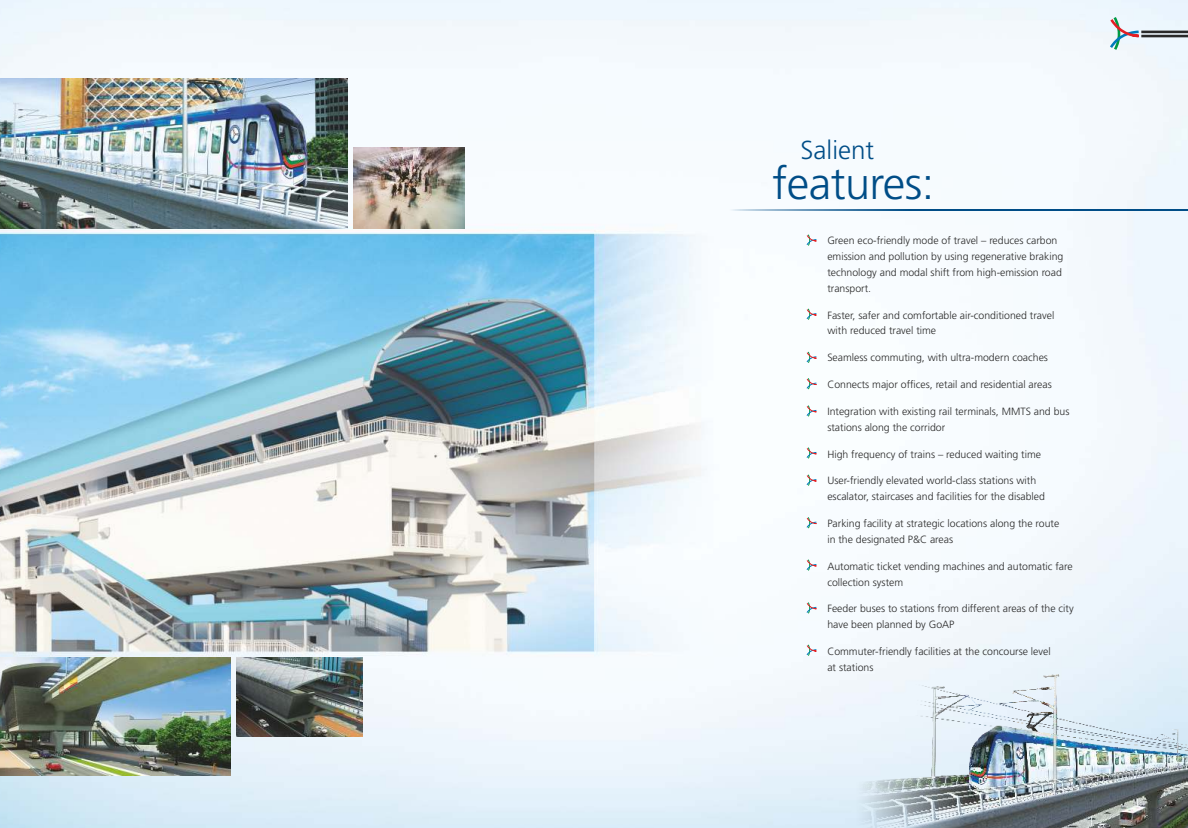
<style>
.page{position:relative;width:1188px;height:828px;background:#fff}
.page>*{position:absolute;margin:0;border:0;box-sizing:border-box;transform-origin:0 0}
.t1{font:300 45px "Frutiger LT Pro";letter-spacing:-.015em;color:#004d87}
.t2{font:300 26px "Frutiger LT Pro";color:#004d87}
.t3{font:300 10.5px/15.8px "Frutiger LT Pro";color:#292929}
</style>
<div class="page">
<img style="left:0;top:0;width:1188px;height:828px">
<img style="left:857px;top:675px;width:331px;height:153px">
<hr style="left:1141px;top:30px;width:47px;height:3px;background:#292929">
<hr style="left:1141px;top:35px;width:47px;height:2px;background:#292929">
<svg style="left:1107px;top:14px;width:34px;height:39px"></svg>
<img style="left:0;top:78px;width:348px;height:151px">
<img style="left:0;top:658px;width:231px;height:117px">
<svg style="left:433px;top:234px;width:384px;height:74px"></svg>
<img style="left:433px;top:308px;width:384px;height:87px">
<svg style="left:433px;top:404px;width:384px;height:14px"></svg>
<svg style="left:433px;top:446px;width:384px;height:14px"></svg>
<svg style="left:433px;top:474px;width:384px;height:13px"></svg>
<svg style="left:433px;top:516px;width:384px;height:13px"></svg>
<svg style="left:433px;top:558px;width:384px;height:14px"></svg>
<svg style="left:433px;top:601px;width:384px;height:14px"></svg>
<svg style="left:433px;top:644px;width:384px;height:13px"></svg>
<hr style="left:723px;top:209px;width:465px;height:1px;background:#004d87">
<img style="left:354px;top:148px;width:110px;height:81px">
<img style="left:236px;top:658px;width:126px;height:78px">
<h2 class="t2" style="left:801px;top:140px;width:75px">Salient</h2>
<h1 class="t1" style="left:773px;top:165px;width:163px">features:</h1>
<p class="t3" style="left:827px;top:234px;width:238px">Green eco-friendly mode of travel – reduces carbon emission and pollution by using regenerative braking technology and modal shift from high-emission road transport.</p>
<p class="t3" style="left:827px;top:308px;width:229px">Faster, safer and comfortable air-conditioned travel with reduced travel time</p>
<p class="t3" style="left:827px;top:351px;width:222px">Seamless commuting, with ultra-modern coaches</p>
<p class="t3" style="left:827px;top:378px;width:226px">Connects major offices, retail and residential areas</p>
<p class="t3" style="left:827px;top:404px;width:244px">Integration with existing rail terminals, MMTS and bus stations along the corridor</p>
<p class="t3" style="left:827px;top:447px;width:215px">High frequency of trains – reduced waiting time</p>
<p class="t3" style="left:827px;top:474px;width:219px">User-friendly elevated world-class stations with escalator, staircases and facilities for the disabled</p>
<p class="t3" style="left:827px;top:517px;width:233px">Parking facility at strategic locations along the route in the designated P&amp;C areas</p>
<p class="t3" style="left:827px;top:559px;width:247px">Automatic ticket vending machines and automatic fare collection system</p>
<p class="t3" style="left:827px;top:602px;width:248px">Feeder buses to stations from different areas of the city have been planned by GoAP</p>
<p class="t3" style="left:827px;top:645px;width:225px">Commuter-friendly facilities at the concourse level at stations</p>
</div>
